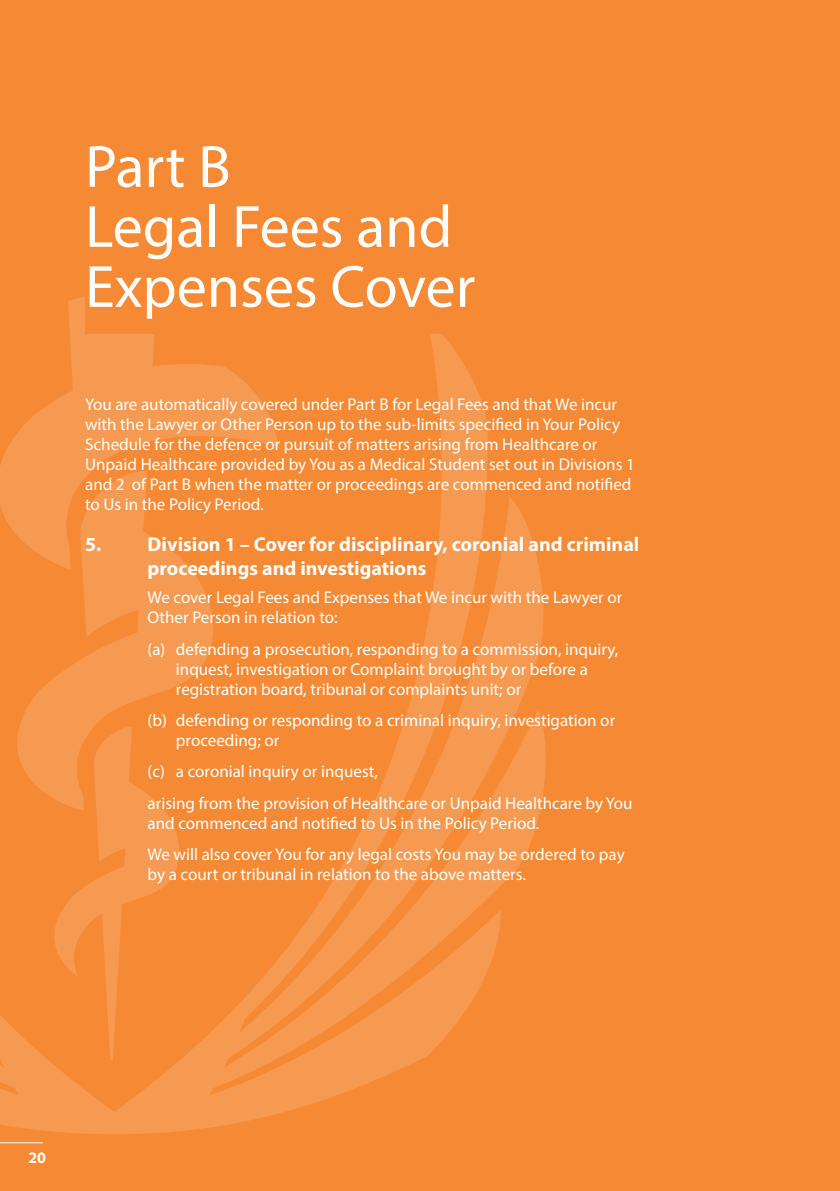
<style>
.page{position:relative;width:840px;height:1191px;background:#fff}
.page>*{position:absolute;margin:0;border:0;box-sizing:border-box;transform-origin:0 0}
.t1{font:60px/60px "Myriad Pro";color:#fff}
.t2{font:700 20px/24px "Myriad Pro";color:#fff}
.t3{font:17px/20px "Myriad Pro";color:#fff}
.t4{font:700 16px "Myriad Pro";color:#fff}
</style>
<div class="page">
<div style="left:0;top:0;width:839px;height:1191px;background:#f68933"></div>
<svg style="left:0;top:334px;width:545px;height:800px"></svg>
<svg style="left:51px;top:810px;width:128px;height:250px"></svg>
<svg style="left:14px;top:570px;width:199px;height:240px;fill:#f79a51"></svg>
<svg style="left:0;top:297px;width:278px;height:273px"></svg>
<hr style="left:0;top:1142px;width:43px;height:1px;background:#fff">
<div style="left:85px;top:142px;width:669px;height:191px;background:#f68933"></div>
<h1 class="t1" style="left:85px;top:136px;width:391px">Part B<br>Legal Fees and<br>Expenses Cover</h1>
<p class="t3" style="left:85px;top:394px;width:551px">You are automatically covered under Part B for Legal Fees and that We incur with the Lawyer or Other Person up to the sub-limits specified in Your Policy Schedule for the defence or pursuit of matters arising from Healthcare or Unpaid Healthcare provided by You as a Medical Student set out in Divisions 1 and 2 of Part B when the matter or proceedings are commenced and notified to Us in the Policy Period.</p>
<p class="t2" style="left:147px;top:531px;width:493px;text-indent:-62px">5. Division 1 – Cover for disciplinary, coronial and criminal proceedings and investigations</p>
<p class="t3" style="left:147px;top:587px;width:476px">We cover Legal Fees and Expenses that We incur with the Lawyer or<br>Other Person in relation to:</p>
<p class="t3" style="left:176px;top:638px;width:443px;text-indent:-28px">(a) defending a prosecution, responding to a commission, inquiry, inquest, investigation or Complaint brought by or before a registration board, tribunal or complaints unit; or</p>
<p class="t3" style="left:176px;top:710px;width:440px;text-indent:-28px">(b) defending or responding to a criminal inquiry, investigation or proceeding; or</p>
<p class="t3" style="left:147px;top:755px;width:486px;line-height:31.4px">(c) a coronial inquiry or inquest,<br>arising from the provision of Healthcare or Unpaid Healthcare by You</p>
<p class="t3" style="left:147px;top:807px;width:478px;line-height:31.4px">and commenced and notified to Us in the Policy Period.<br>We will also cover You for any legal costs You may be ordered to pay</p>
<p class="t3" style="left:147px;top:864px;width:379px">by a court or tribunal in relation to the above matters.</p>
<p class="t4" style="left:28px;top:1147px;width:19px">20</p>
</div>
